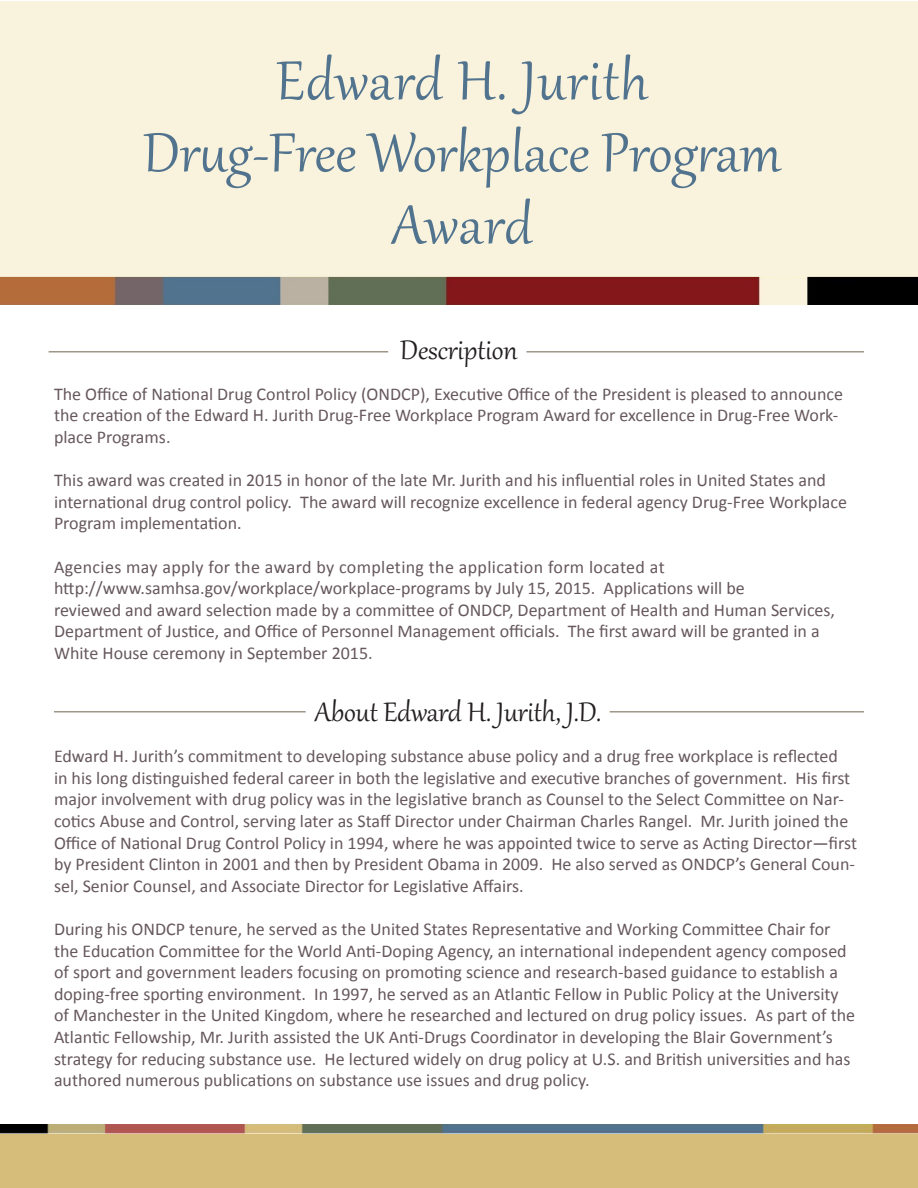
<style>
.page{position:relative;width:918px;height:1188px;background:#fff}
.page>*{position:absolute;margin:0;border:0;box-sizing:border-box;transform-origin:0 0}
.t1{font:67.5px/72px "Gabriola";letter-spacing:.01em;color:#52738e;text-align:center}
.t2{font:33px "Gabriola";color:#231f20}
.t3{font:18px/21.6px "Calibri";color:#66585c}
.s1{color:#51738e}
</style>
<div class="page">
<hr style="left:526px;top:351px;width:338px;height:2px;background:#9f9687">
<hr style="left:49px;top:351px;width:339px;height:1px;background:#9f9687">
<hr style="left:610px;top:711px;width:254px;height:2px;background:#9f9687">
<hr style="left:54px;top:711px;width:252px;height:1px;background:#9f9687">
<img style="left:0;top:2px;width:918px;height:303px">
<div style="left:0;top:1128px;width:918px;height:60px;background:#d6bd7a"></div>
<img style="left:0;top:1124px;width:918px;height:9px">
<p class="t1" style="left:143px;top:40px;width:640px"><span class="s1">Edward H. Jurith<br></span>Drug-Free Workplace Program<br><span class="s1">Award</span></p>
<h1 class="t2" style="left:400px;top:329px;width:119px">Description</h1>
<p class="t3" style="left:54px;top:383px;width:791px">The Office of National Drug Control Policy (ONDCP), Executive Office of the President is pleased to announce the creation of the Edward H. Jurith Drug-Free Workplace Program Award for excellence in Drug-Free Work&shy;place Programs.</p>
<p class="t3" style="left:54px;top:470px;width:794px">This award was created in 2015 in honor of the late Mr. Jurith and his influential roles in United States and international drug control policy. The award will recognize excellence in federal agency Drug-Free Workplace<br>Program implementation.</p>
<p class="t3" style="left:54px;top:556px;width:783px">Agencies may apply for the award by completing the application form located at http://www.samhsa.gov/workplace/workplace-programs by July 15, 2015. Applications will be<br>reviewed and award selection made by a committee of ONDCP, Department of Health and Human Services, Department of Justice, and Office of Personnel Management officials. The first award will be granted in a White House ceremony in September 2015.</p>
<h1 class="t2" style="left:315px;top:690px;width:288px">About Edward H. Jurith, J.D.</h1>
<p class="t3" style="left:54px;top:746px;width:805px">Edward H. Jurith’s commitment to developing substance abuse policy and a drug free workplace is reflected<br>in his long distinguished federal career in both the legislative and executive branches of government. His first major involvement with drug policy was in the legislative branch as Counsel to the Select Committee on Nar&shy;cotics Abuse and Control, serving later as Staff Director under Chairman Charles Rangel. Mr. Jurith joined the Office of National Drug Control Policy in 1994, where he was appointed twice to serve as Acting Director—first by President Clinton in 2001 and then by President Obama in 2009. He also served as ONDCP’s General Coun&shy;sel, Senior Counsel, and Associate Director for Legislative Affairs.</p>
<p class="t3" style="left:54px;top:918px;width:803px">During his ONDCP tenure, he served as the United States Representative and Working Committee Chair for the Education Committee for the World Anti-Doping Agency, an international independent agency composed of sport and government leaders focusing on promoting science and research-based guidance to establish a doping-free sporting environment. In 1997, he served as an Atlantic Fellow in Public Policy at the University of Manchester in the United Kingdom, where he researched and lectured on drug policy issues. As part of the Atlantic Fellowship, Mr. Jurith assisted the UK Anti-Drugs Coordinator in developing the Blair Government’s strategy for reducing substance use. He lectured widely on drug policy at U.S. and British universities and has authored numerous publications on substance use issues and drug policy.</p>
</div>
